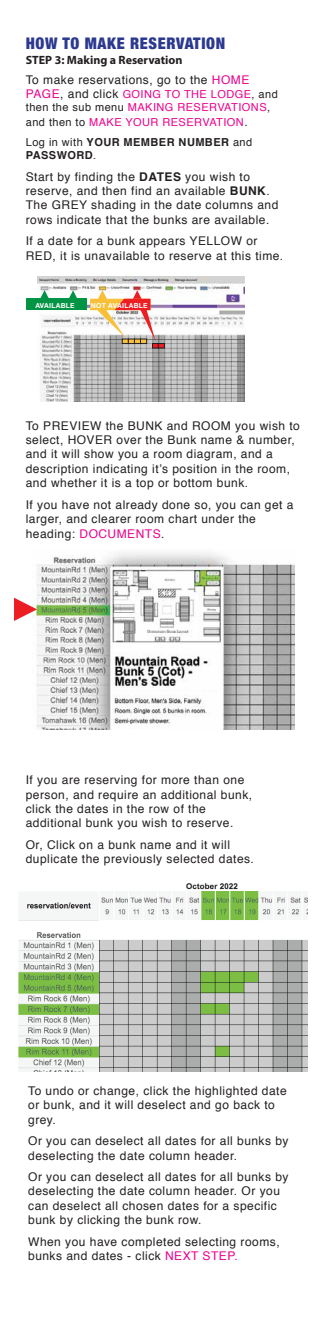
<style>
.page{position:relative;width:324px;height:1320px;background:#fff}
.page>*{position:absolute;margin:0;border:0;box-sizing:border-box;transform-origin:0 0}
.t1{font:900 condensed 16px "Helvetica Neue";letter-spacing:.04em;color:#2b3990}
.t2{font:12px/14.4px "Helvetica";letter-spacing:.04em;color:#231f20}
.t3{font:700 12px "Myriad Pro";color:#231f20}
.t4{font:11px/13.2px "Helvetica";letter-spacing:.04em;color:#ec008c}
.t5{font:11px/20.2px "Helvetica";letter-spacing:.04em;color:#231f20}
.t6{font:700 11px "Helvetica";letter-spacing:.04em;color:#231f20}
.t7{font:700 6.8px "Helvetica Neue";letter-spacing:.04em;color:#fff}
.s1{color:#ec008c}
.s2{font-size:12px}
.s3{font-size:12px;color:#231f20}
.s4{color:#231f20}
.s5{font-weight:700}
.s6{font-weight:400}
</style>
<div class="page">
<img style="left:18px;top:883px;width:290px;height:189px">
<img style="left:32px;top:553px;width:263px;height:177px">
<img style="left:37px;top:277px;width:208px;height:124px">
<svg style="left:38px;top:290px;width:13px;height:9px"></svg>
<svg style="left:66px;top:290px;width:14px;height:9px"></svg>
<div style="left:26px;top:299px;width:60px;height:11px;background:#009444"></div>
<svg style="left:90px;top:290px;width:75px;height:58px"></svg>
<svg style="left:14px;top:597px;width:24px;height:24px"></svg>
<h1 class="t1" style="left:26px;top:31px;width:201px">HOW TO MAKE RESERVATION</h1>
<p class="t3" style="left:26px;top:52px;width:158px">STEP 3: Making a Reservation</p>
<p class="t2" style="left:26px;top:73px;width:225px">To make reservations, go to the <span class="s1">HOME</span></p>
<p class="t4" style="left:26px;top:88px;width:254px"><span class="s2">PAGE</span><span class="s3">, and click</span> GOING TO THE LODGE<span class="s4">, and then the sub menu</span> MAKING RESERVATIONS<span class="s4">,</span></p>
<p class="t5" style="left:26px;top:112px;width:228px">and then to <span class="s1">MAKE YOUR RESERVATION</span><span class="s2">.<br></span>Log in with <span class="s5">YOUR MEMBER NUMBER</span> and</p>
<p class="t6" style="left:26px;top:146px;width:72px">PASSWORD<span class="s6">.</span></p>
<p class="t2" style="left:26px;top:170px;width:254px">Start by finding the <span class="s5">DATES</span> you wish to reserve, and then find an available <span class="s5">BUNK</span>.<br>The GREY shading in the date columns and rows indicate that the bunks are available.</p>
<p class="t2" style="left:26px;top:234px;width:259px">If a date for a bunk appears YELLOW or<br>RED, it is unavailable to reserve at this time.</p>
<p class="t7" style="left:35px;top:300px;width:41px">AVAILABLE</p>
<p class="t7" style="left:91px;top:300px;width:58px">NOT AVAILABLE</p>
<p class="t2" style="left:26px;top:419px;width:276px">To PREVIEW the BUNK and ROOM you wish to select, HOVER over the Bunk name &amp; number, and it will show you a room diagram, and a description indicating it’s position in the room, and whether it is a top or bottom bunk.</p>
<p class="t2" style="left:26px;top:498px;width:269px">If you have not already done so, you can get a larger, and clearer room chart under the heading: <span class="s1">DOCUMENTS</span>.</p>
<p class="t2" style="left:26px;top:773px;width:228px">If you are reserving for more than one person, and require an additional bunk, click the dates in the row of the additional bunk you wish to reserve.</p>
<p class="t2" style="left:26px;top:837px;width:230px">Or, Click on a bunk name and it will duplicate the previously selected dates.</p>
<p class="t2" style="left:28px;top:1084px;width:260px">To undo or change, click the highlighted date or bunk, and it will deselect and go back to grey.</p>
<p class="t2" style="left:28px;top:1134px;width:262px">Or you can deselect all dates for all bunks by deselecting the date column header.</p>
<p class="t2" style="left:28px;top:1170px;width:262px">Or you can deselect all dates for all bunks by deselecting the date column header. Or you can deselect all chosen dates for a specific bunk by clicking the bunk row.</p>
<p class="t2" style="left:28px;top:1234px;width:253px">When you have completed selecting rooms, bunks and dates - click <span class="s1">NEXT STEP.</span></p>
</div>
